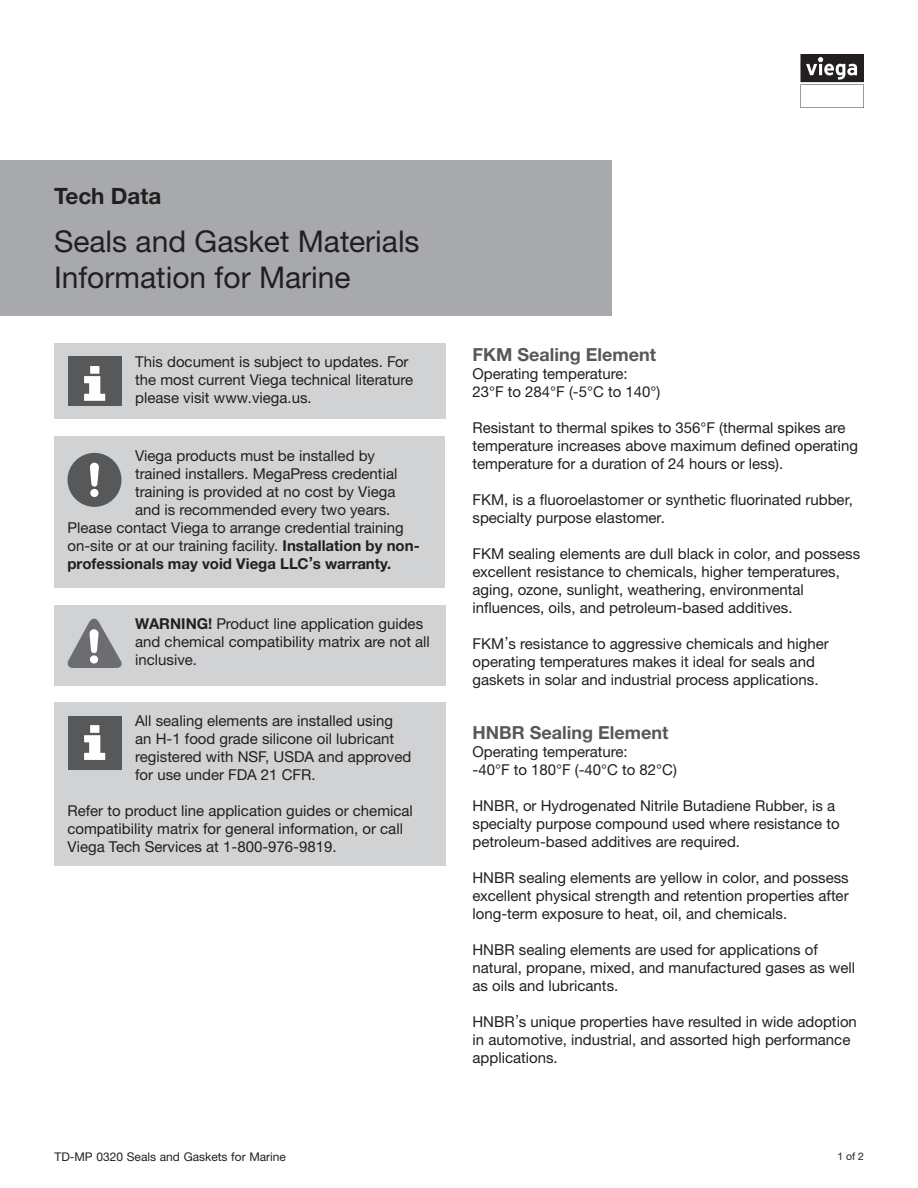
<style>
.page{position:relative;width:918px;height:1188px;background:#fff}
.page>*{position:absolute;margin:0;border:0;box-sizing:border-box;transform-origin:0 0}
.t1{font:30px/36px "M Ying Hei PR Cfor Viega W4";color:#231f20}
.t2{font:22.5px "M Ying Hei PR Cfor Viega W7";color:#231f20}
.t3{font:18px "M Ying Hei PR Cfor Viega W7";color:#57585a}
.t4{font:15px/18px "M Ying Hei PR Cfor Viega W4";color:#231f20}
.t5{font:15px "M Ying Hei PR Cfor Viega W7";color:#231f20}
.t6{font:12px "M Ying Hei PR Cfor Viega W4";color:#231f20}
.t7{font:10.5px "M Ying Hei PR Cfor Viega W4";color:#231f20}
.s1{font-family:"M Ying Hei PR Cfor Viega W7"}
</style>
<div class="page">
<svg style="left:800px;top:54px;width:64px;height:54px"></svg>
<div style="left:0;top:160px;width:612px;height:156px;background:#a8a9ad"></div>
<div style="left:54px;top:436px;width:391px;height:152px;background:#d1d2d4"></div>
<div style="left:68px;top:453px;width:53px;height:54px;background:#57585a;border-radius:50%"></div>
<svg style="left:90px;top:463px;width:9px;height:34px"></svg>
<div style="left:54px;top:343px;width:392px;height:76px;background:#d1d2d4"></div>
<div style="left:68px;top:356px;width:54px;height:50px;background:#57585a"></div>
<svg style="left:84px;top:366px;width:21px;height:35px"></svg>
<div style="left:54px;top:702px;width:392px;height:164px;background:#d1d2d4"></div>
<div style="left:68px;top:716px;width:54px;height:54px;background:#57585a"></div>
<svg style="left:84px;top:725px;width:21px;height:35px"></svg>
<div style="left:54px;top:605px;width:392px;height:81px;background:#d1d2d4"></div>
<svg style="left:68px;top:619px;width:54px;height:49px"></svg>
<h2 class="t2" style="left:54px;top:182px;width:109px">Tech Data</h2>
<h1 class="t1" style="left:54px;top:223px;width:367px">Seals and Gasket Materials<br>Information for Marine</h1>
<p class="t4" style="left:135px;top:353px;width:280px">This document is subject to updates. For the most current Viega technical literature please visit www.viega.us.</p>
<p class="t4" style="left:135px;top:446px;width:242px">Viega products must be installed by</p>
<p class="t4" style="left:135px;top:464px;width:264px">trained installers. MegaPress credential</p>
<p class="t4" style="left:135px;top:482px;width:262px">training is provided at no cost by Viega</p>
<p class="t4" style="left:135px;top:500px;width:257px">and is recommended every two years.</p>
<p class="t4" style="left:68px;top:518px;width:338px">Please contact Viega to arrange credential training</p>
<p class="t4" style="left:68px;top:536px;width:354px">on-site or at our training facility. <span class="s1">Installation by non-</span></p>
<p class="t5" style="left:68px;top:554px;width:325px">professionals may void Viega LLC’s warranty.</p>
<p class="t4" style="left:135px;top:615px;width:296px"><span class="s1">WARNING!</span> Product line application guides and chemical compatibility matrix are not all inclusive.</p>
<p class="t4" style="left:135px;top:712px;width:278px">All sealing elements are installed using an H-1 food grade silicone oil lubricant registered with NSF, USDA and approved for use under FDA 21 CFR.</p>
<p class="t4" style="left:68px;top:802px;width:347px">Refer to product line application guides or chemical compatibility matrix for general information, or call<br>Viega Tech Services at 1-800-976-9819.</p>
<p class="t6" style="left:55px;top:1149px;width:233px">TD-MP 0320 Seals and Gaskets for Marine</p>
<p class="t3" style="left:472px;top:343px;width:185px">FKM Sealing Element</p>
<p class="t4" style="left:472px;top:364px;width:189px">Operating temperature:<br>23°F to 284°F (-5°C to 140°)</p>
<p class="t4" style="left:472px;top:418px;width:387px">Resistant to thermal spikes to 356°F (thermal spikes are temperature increases above maximum defined operating temperature for a duration of 24 hours or less).</p>
<p class="t4" style="left:472px;top:490px;width:382px">FKM, is a fluoroelastomer or synthetic fluorinated rubber, specialty purpose elastomer.</p>
<p class="t4" style="left:472px;top:544px;width:389px">FKM sealing elements are dull black in color, and possess excellent resistance to chemicals, higher temperatures, aging, ozone, sunlight, weathering, environmental influences, oils, and petroleum-based additives.</p>
<p class="t4" style="left:472px;top:634px;width:358px">FKM’s resistance to aggressive chemicals and higher operating temperatures makes it ideal for seals and gaskets in solar and industrial process applications.</p>
<p class="t3" style="left:472px;top:721px;width:197px">HNBR Sealing Element</p>
<p class="t4" style="left:472px;top:742px;width:206px">Operating temperature:<br>-40°F to 180°F (-40°C to 82°C)</p>
<p class="t4" style="left:472px;top:796px;width:369px">HNBR, or Hydrogenated Nitrile Butadiene Rubber, is a specialty purpose compound used where resistance to petroleum-based additives are required.</p>
<p class="t4" style="left:472px;top:868px;width:378px;text-align:justify">HNBR sealing elements are yellow in color, and possess excellent physical strength and retention properties after long-term exposure to heat, oil, and chemicals.</p>
<p class="t4" style="left:472px;top:940px;width:384px">HNBR sealing elements are used for applications of natural, propane, mixed, and manufactured gases as well as oils and lubricants.</p>
<p class="t4" style="left:472px;top:1012px;width:386px">HNBR’s unique properties have resulted in wide adoption in automotive, industrial, and assorted high performance applications.</p>
<p class="t7" style="left:837px;top:1150px;width:28px">1 of 2</p>
</div>
